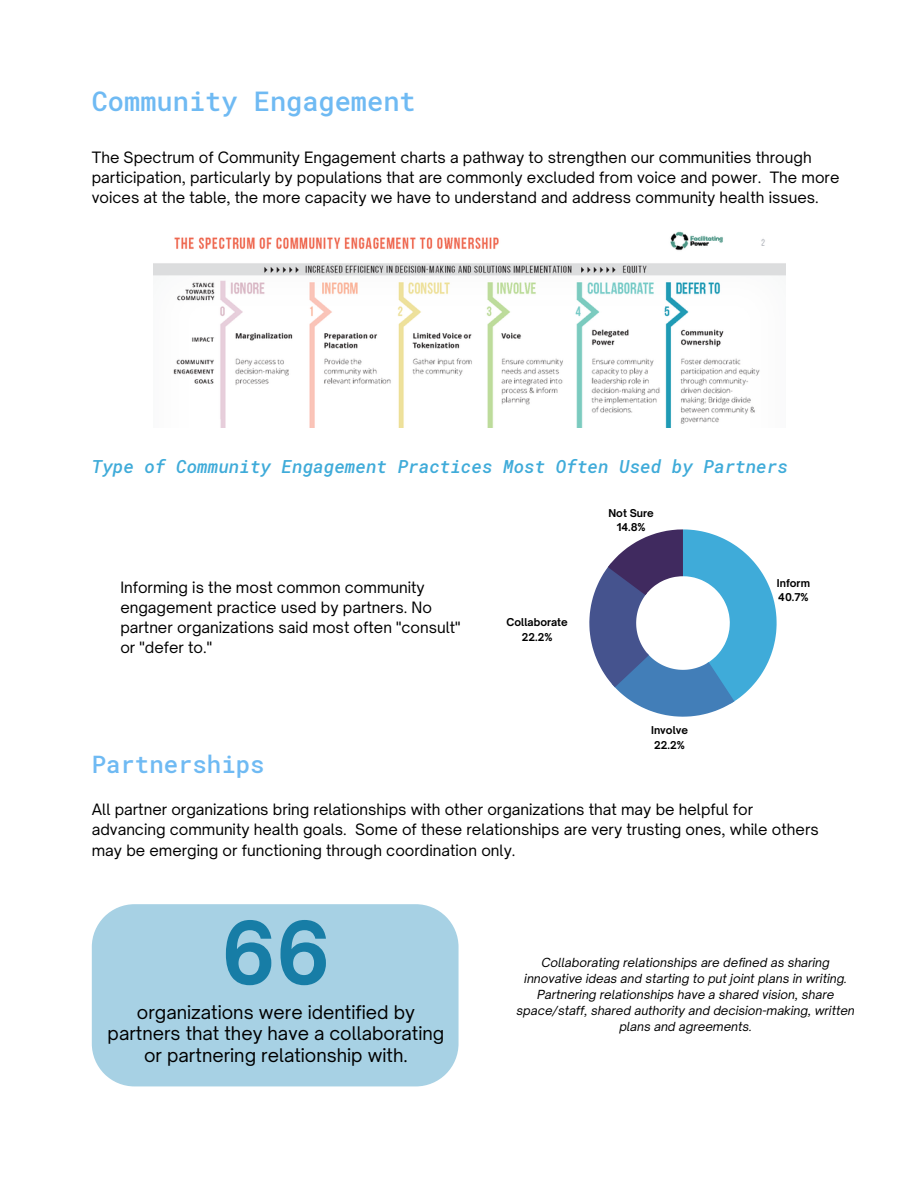
<style>
.page{position:relative;width:918px;height:1188px;background:#fff}
.page>*{position:absolute;margin:0;border:0;box-sizing:border-box;transform-origin:0 0}
.t1{font:700 82.5px "Open Sauce One";color:#177da6}
.t2{font:500 27px "Roboto Mono";color:#6fbaf3}
.t3{font:500 24px "Roboto Mono";color:#6fbaf3}
.t4{font:18px/21.3px "Open Sauce One";color:#000;text-align:center}
.t5{font:italic 500 18px "Roboto Mono";color:#3fabd9}
.t6{font:15px/20.2px "Open Sauce One";color:#000}
.t7{font:italic 12px/16px "Open Sauce One";color:#000;text-align:center}
.t8{font:700 10.35px/14.4px "Open Sauce One";color:#000;text-align:center}
</style>
<div class="page">
<svg style="left:589px;top:529px;width:188px;height:188px"></svg>
<div style="left:92px;top:904px;width:367px;height:182px;background:#a7d1e4"></div>
<img style="left:153px;top:231px;width:633px;height:197px">
<h2 class="t2" style="left:92px;top:83px;width:325px">Community Engagement</h2>
<p class="t6" style="left:92px;top:147px;width:749px">The Spectrum of Community Engagement charts a pathway to strengthen our communities through participation, particularly by populations that are commonly excluded from voice and power. The more voices at the table, the more capacity we have to understand and address community health issues.</p>
<p class="t5" style="left:92px;top:454px;width:698px">Type of Community Engagement Practices Most Often Used by Partners</p>
<p class="t6" style="left:120px;top:577px;width:342px">Informing is the most common community engagement practice used by partners. No partner organizations said most often "consult" or "defer to."</p>
<p class="t8" style="left:507px;top:615px;width:63px">Collaborate<br>22.2%</p>
<p class="t8" style="left:608px;top:505px;width:47px">Not Sure<br>14.8%</p>
<p class="t8" style="left:651px;top:723px;width:38px">Involve<br>22.2%</p>
<p class="t8" style="left:777px;top:575px;width:35px;text-align:left">Inform<br>40.7%</p>
<h3 class="t3" style="left:92px;top:748px;width:174px">Partnerships</h3>
<p class="t6" style="left:92px;top:799px;width:729px">All partner organizations bring relationships with other organizations that may be helpful for advancing community health goals. Some of these relationships are very trusting ones, while others may be emerging or functioning through coordination only.</p>
<h1 class="t1" style="left:221px;top:902px;width:111px">66</h1>
<p class="t4" style="left:108px;top:1001px;width:338px">organizations were identified by partners that they have a collaborating or partnering relationship with.</p>
<p class="t7" style="left:517px;top:955px;width:340px">Collaborating relationships are defined as sharing innovative ideas and starting to put joint plans in writing.<br>Partnering relationships have a shared vision, share space/staff, shared authority and decision-making, written plans and agreements.</p>
</div>
